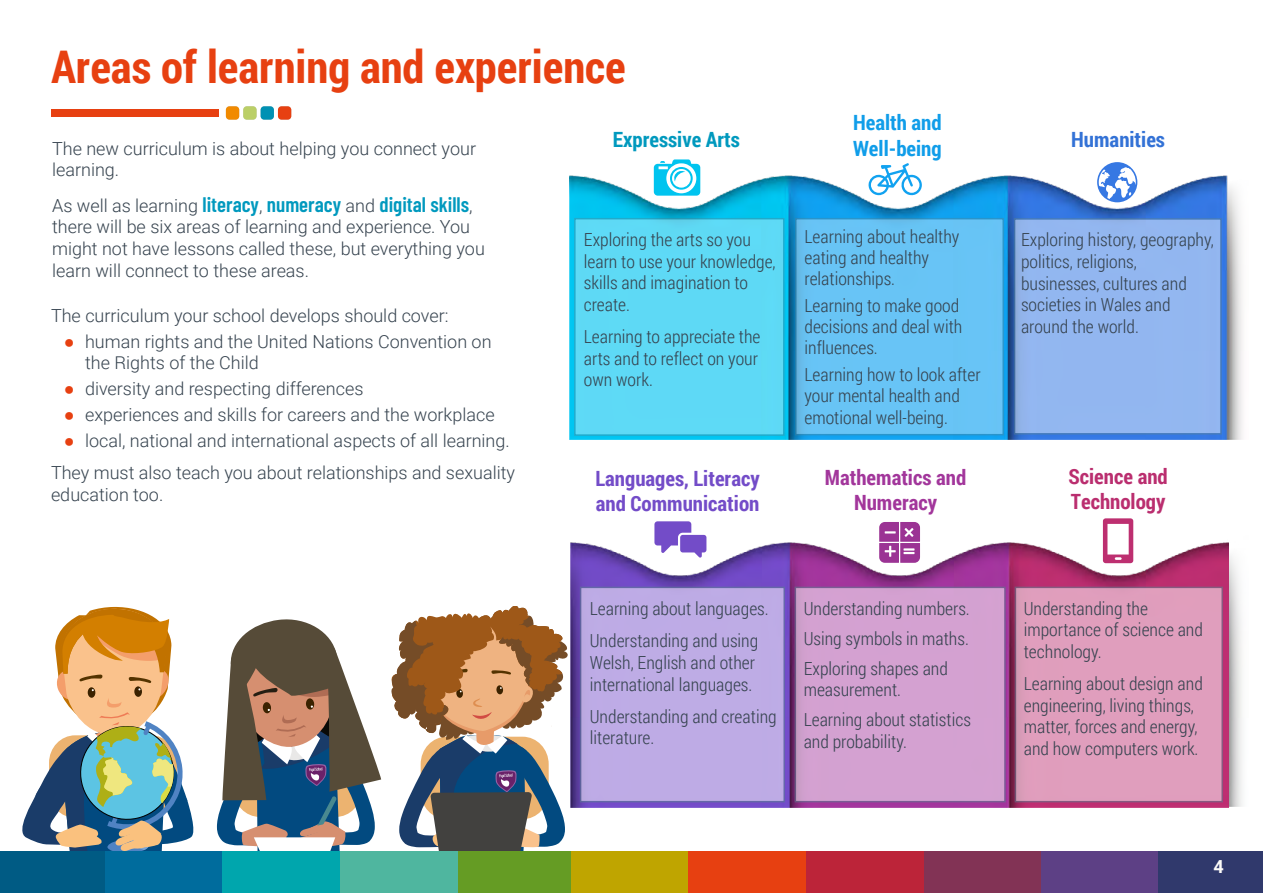
<style>
.page{position:relative;width:1263px;height:893px;background:#fff}
.page>*{position:absolute;margin:0;border:0;box-sizing:border-box;transform-origin:0 0}
.t1{font:700 45px "Roboto Condensed";color:#e74011}
.t2{font:600 21px "Barlow Condensed";color:#0099be}
.t3{font:700 21px/25.2px "Roboto Condensed";color:#734cc8}
.t4{font:700 21px/25.2px "Roboto Condensed";color:#a2369b;text-align:center}
.t5{font:700 21px/25.2px "Roboto Condensed";color:#ba2e6f}
.t6{font:700 21px/25.2px "Roboto Condensed";color:#109de9}
.t7{font:700 21px "Roboto Condensed";color:#0099be}
.t8{font:700 21px "Roboto Condensed";color:#3372d6}
.t9{font:300 18px/21.6px "Roboto Condensed";color:#36434f}
.t10{font:300 18px/21.6px "Roboto";color:#36434f}
.t11{font:700 18px "Roboto";color:#fcfbf8}
.s1{font-family:"Roboto";font-weight:300;font-size:18px;color:#36434f}
.s2{font-family:"Arial";font-weight:700;color:#e74011}
</style>
<div class="page">
<img style="left:570px;top:525px;width:672px;height:283px">
<svg style="left:217px;top:619px;width:164px;height:232px"></svg>
<svg style="left:22px;top:606px;width:172px;height:245px"></svg>
<svg style="left:391px;top:606px;width:177px;height:245px"></svg>
<img style="left:570px;top:166px;width:673px;height:273px">
<div style="left:574px;top:218px;width:210px;height:218px;background:#5ed9f5"></div>
<div style="left:795px;top:218px;width:209px;height:217px;background:#68c4f6;border:2px solid #59808e"></div>
<div style="left:1014px;top:218px;width:208px;height:217px;background:#92b6f0;border:2px solid #59808e"></div>
<div style="left:580px;top:587px;width:205px;height:215px;background:#beabe5;border:2px solid #59808e"></div>
<div style="left:794px;top:587px;width:212px;height:215px;background:#d4a1d1;border:2px solid #59808e"></div>
<div style="left:1015px;top:587px;width:208px;height:215px;background:#e09ebd;border:2px solid #59808e"></div>
<div style="left:105px;top:851px;width:117px;height:42px;background:#006c9d"></div>
<div style="left:570px;top:851px;width:118px;height:42px;background:#bfa500"></div>
<div style="left:1040px;top:851px;width:118px;height:42px;background:#5d4085"></div>
<div style="left:0;top:851px;width:105px;height:42px;background:#005b84"></div>
<div style="left:453px;top:851px;width:117px;height:42px;background:#659c24"></div>
<div style="left:923px;top:851px;width:117px;height:42px;background:#823355"></div>
<div style="left:340px;top:851px;width:118px;height:42px;background:#4fb69f"></div>
<div style="left:806px;top:851px;width:117px;height:42px;background:#bc2439"></div>
<div style="left:222px;top:851px;width:118px;height:42px;background:#00a6ad"></div>
<div style="left:688px;top:851px;width:118px;height:42px;background:#e74011"></div>
<div style="left:1158px;top:851px;width:105px;height:42px;background:#30396c"></div>
<svg style="left:654px;top:159px;width:46px;height:37px"></svg>
<svg style="left:868px;top:163px;width:54px;height:34px"></svg>
<svg style="left:1097px;top:162px;width:40px;height:40px"></svg>
<svg style="left:654px;top:521px;width:52px;height:37px"></svg>
<svg style="left:1103px;top:518px;width:30px;height:45px"></svg>
<div style="left:51px;top:109px;width:167px;height:8px;background:#e74011"></div>
<div style="left:278px;top:106px;width:13px;height:14px;background:#e74011;border-radius:4px"></div>
<div style="left:261px;top:106px;width:13px;height:14px;background:#0091b3;border-radius:4px"></div>
<div style="left:243px;top:106px;width:14px;height:14px;background:#bbcf67;border-radius:4px"></div>
<div style="left:226px;top:106px;width:13px;height:14px;background:#f18a00;border-radius:4px"></div>
<svg style="left:879px;top:522px;width:41px;height:41px;background:#ac57a7"></svg>
<h1 class="t1" style="left:51px;top:36px;width:576px">Areas of learning and experience</h1>
<p class="t7" style="left:613px;top:125px;width:129px">Expressive Arts</p>
<p class="t10" style="left:52px;top:137px;width:425px">The new curriculum is about helping you connect your learning.</p>
<p class="t2" style="left:52px;top:192px;width:422px"><span class="s1">As well as learning</span> literacy<span class="s1">,</span> numeracy <span class="s1">and</span> digital skills<span class="s1">,</span></p>
<p class="t10" style="left:52px;top:215px;width:434px">there will be six areas of learning and experience. You might not have lessons called these, but everything you learn will connect to these areas.</p>
<p class="t9" style="left:584px;top:228px;width:193px">Exploring the arts so you learn to use your knowledge, skills and imagination to create.</p>
<p class="t9" style="left:584px;top:325px;width:178px">Learning to appreciate the arts and to reflect on your own work.</p>
<p class="t10" style="left:51px;top:304px;width:399px">The curriculum your school develops should cover:</p>
<p class="t10" style="left:85px;top:330px;width:408px;text-indent:-21px"><span class="s2">●</span> human rights and the United Nations Convention on the Rights of the Child</p>
<p class="t10" style="left:64px;top:377px;width:301px"><span class="s2">●</span> diversity and respecting differences</p>
<p class="t10" style="left:64px;top:403px;width:432px"><span class="s2">●</span> experiences and skills for careers and the workplace</p>
<p class="t10" style="left:51px;top:424px;width:465px;line-height:32.2px;text-align:center"><span class="s2">●</span> local, national and international aspects of all learning.<br>They must also teach you about relationships and sexuality</p>
<p class="t10" style="left:51px;top:483px;width:114px">education too.</p>
<p class="t3" style="left:595px;top:465px;width:166px">Languages, Literacy and Communication</p>
<p class="t6" style="left:853px;top:110px;width:90px">Health and<br>Well-being</p>
<p class="t9" style="left:804px;top:225px;width:156px;line-height:21px">Learning about healthy eating and healthy relationships.</p>
<p class="t9" style="left:804px;top:294px;width:159px;line-height:21px">Learning to make good decisions and deal with influences.</p>
<p class="t9" style="left:804px;top:364px;width:178px">Learning how to look after your mental health and emotional well-being.</p>
<p class="t4" style="left:825px;top:464px;width:143px">Mathematics and<br>Numeracy</p>
<p class="t9" style="left:590px;top:592px;width:180px;line-height:32.2px">Learning about languages.<br>Understanding and using</p>
<p class="t9" style="left:590px;top:651px;width:167px">Welsh, English and other international languages.</p>
<p class="t9" style="left:590px;top:705px;width:188px">Understanding and creating literature.</p>
<p class="t9" style="left:804px;top:592px;width:168px;line-height:30.2px;text-align:justify">Understanding numbers.<br>Using symbols in maths.<br>Exploring shapes and</p>
<p class="t9" style="left:804px;top:674px;width:169px;line-height:30.2px">measurement.<br>Learning about statistics</p>
<p class="t9" style="left:804px;top:730px;width:105px">and probability.</p>
<p class="t8" style="left:1071px;top:125px;width:95px">Humanities</p>
<p class="t9" style="left:1021px;top:229px;width:194px">Exploring history, geography, politics, religions, businesses, cultures and societies in Wales and around the world.</p>
<p class="t5" style="left:1068px;top:463px;width:101px">Science and<br>Technology</p>
<p class="t9" style="left:1024px;top:597px;width:181px">Understanding the importance of science and technology.</p>
<p class="t9" style="left:1024px;top:672px;width:181px">Learning about design and engineering, living things, matter, forces and energy, and how computers work.</p>
<p class="t11" style="left:1213px;top:854px;width:12px">4</p>
</div>
